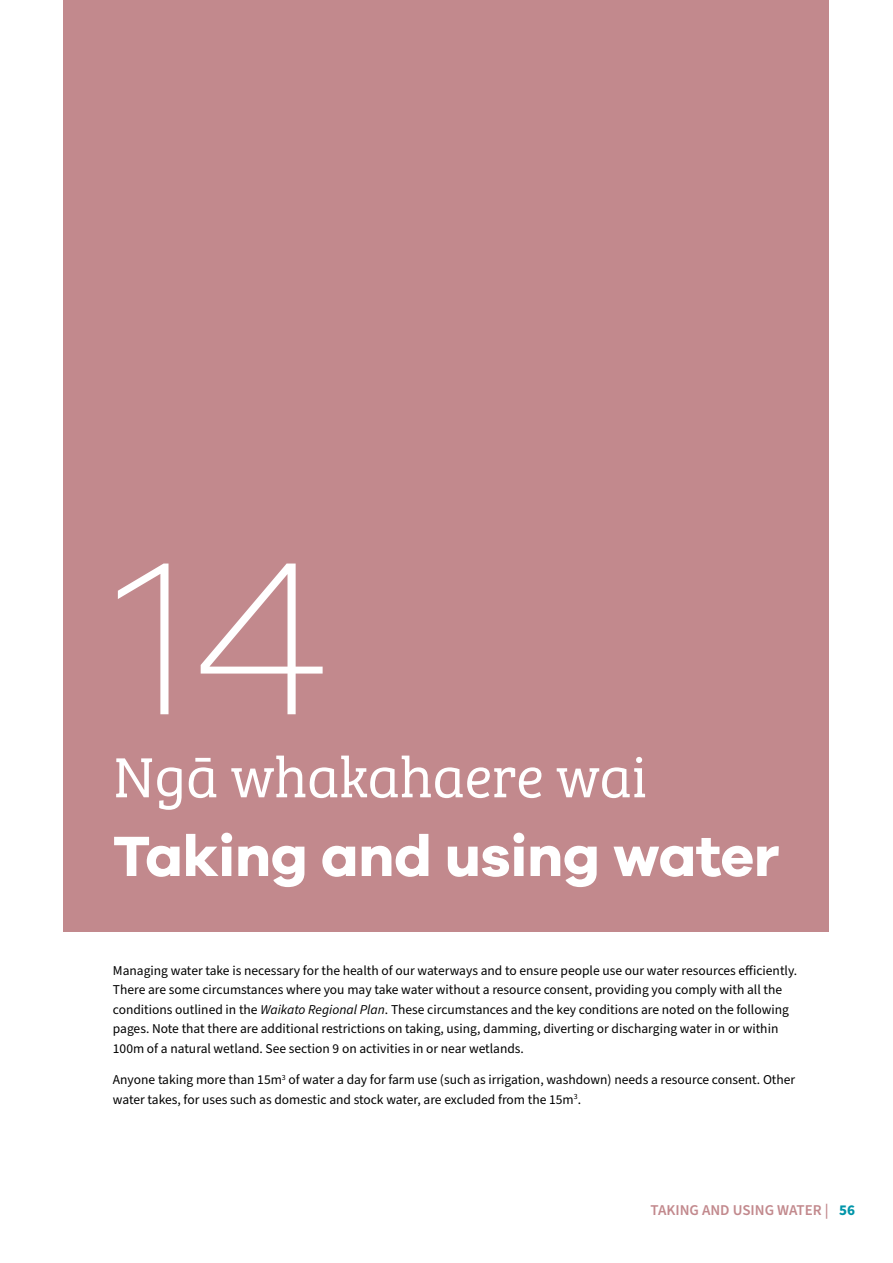
<style>
.page{position:relative;width:893px;height:1263px;background:#fff}
.page>*{position:absolute;margin:0;border:0;box-sizing:border-box;transform-origin:0 0}
.t1{font:200 225px "Galano Grotesque";color:#fff}
.t2{font:700 58.5px "Galano Grotesque";letter-spacing:-.005em;color:#fff}
.t3{font:58.5px "Bree Serif Lt";letter-spacing:-.005em;color:#fff}
.t4{font:600 15px "Source Sans Pro";color:#c2898d}
.t5{font:13.5px/19.5px "Source Sans Pro";color:#000}
.s1{font-style:italic}
.s2{font-weight:700;color:#0095a9}
</style>
<div class="page">
<div style="left:64px;top:0;width:765px;height:931px;background:#c2898d"></div>
<h1 class="t1" style="left:113px;top:504px;width:219px">14</h1>
<h2 class="t3" style="left:113px;top:735px;width:536px">Ngā whakahaere wai</h2>
<h2 class="t2" style="left:113px;top:820px;width:668px">Taking and using water</h2>
<p class="t5" style="left:113px;top:961px;width:686px">Managing water take is necessary for the health of our waterways and to ensure people use our water resources efficiently.<br>There are some circumstances where you may take water without a resource consent, providing you comply with all the conditions outlined in the <span class="s1">Waikato Regional Plan</span>. These circumstances and the key conditions are noted on the following pages. Note that there are additional restrictions on taking, using, damming, diverting or discharging water in or within 100m of a natural wetland. See section 9 on activities in or near wetlands.</p>
<p class="t5" style="left:113px;top:1070px;width:684px">Anyone taking more than 15m<sup>3</sup> of water a day for farm use (such as irrigation, washdown) needs a resource consent. Other water takes, for uses such as domestic and stock water, are excluded from the 15m<sup>3</sup>.</p>
<p class="t4" style="left:650px;top:1199px;width:206px">TAKING AND USING WATER | <span class="s2">56</span></p>
</div>
